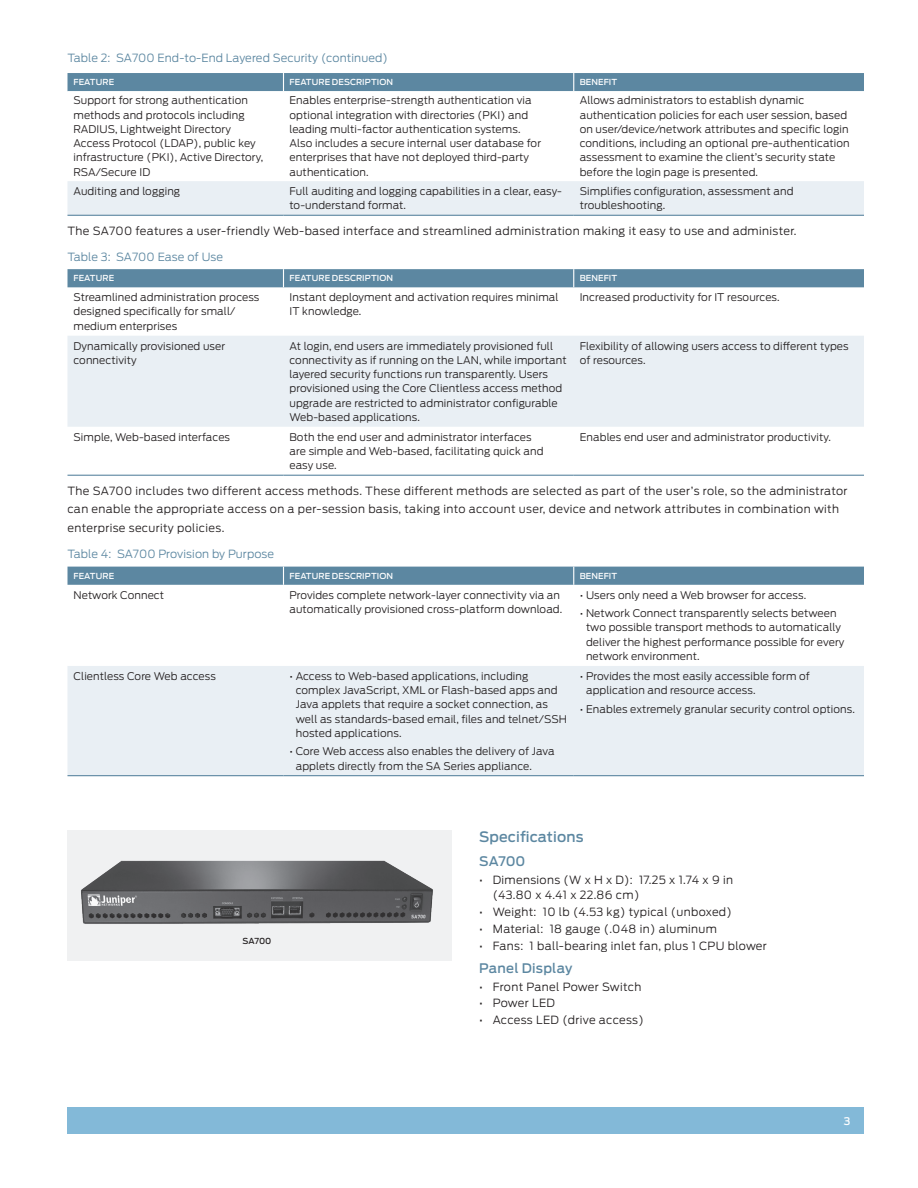
<style>
.page{position:relative;width:918px;height:1188px;background:#fff}
.page>*{position:absolute;margin:0;border:0;box-sizing:border-box;transform-origin:0 0}
.t1{font:500 14.25px "Antenna";letter-spacing:.01em;color:#5c87a1}
.t2{font:500 13.2px "Antenna";letter-spacing:.015em;color:#5c87a1}
.t3{font:300 11.25px/18.8px "Antenna";letter-spacing:.03em;color:#231f20}
.t4{font:300 11.25px "Antenna";letter-spacing:.01em;color:#5c87a1}
.t5{font:300 10.5px/14.2px "Antenna";letter-spacing:.01em;color:#231f20}
.t6{font:500 10.5px "Antenna";color:#fff}
.t7{font:500 8.25px "Antenna";letter-spacing:.015em;color:#fff}
.t8{font:500 8.25px "Antenna";letter-spacing:-.005em;color:#231f20}
</style>
<div class="page">
<div style="left:68px;top:1107px;width:796px;height:27px;background:#83b9d8"></div>
<div style="left:68px;top:181px;width:796px;height:34px;background:#e9eff4"></div>
<div style="left:68px;top:73px;width:796px;height:18px;background:#5c87a1"></div>
<hr style="left:68px;top:215px;width:216px;height:1px;background:#5c87a1">
<hr style="left:284px;top:215px;width:290px;height:1px;background:#5c87a1">
<hr style="left:574px;top:215px;width:290px;height:1px;background:#5c87a1">
<div style="left:68px;top:336px;width:796px;height:91px;background:#e9eff4"></div>
<svg style="left:68px;top:474px;width:796px;height:1px"></svg>
<div style="left:68px;top:269px;width:796px;height:18px;background:#5c87a1"></div>
<hr style="left:68px;top:475px;width:216px;height:1px;background:#5c87a1">
<hr style="left:284px;top:475px;width:290px;height:1px;background:#5c87a1">
<hr style="left:574px;top:475px;width:290px;height:1px;background:#5c87a1">
<div style="left:68px;top:666px;width:796px;height:109px;background:#e9eff4"></div>
<div style="left:68px;top:567px;width:796px;height:18px;background:#5c87a1"></div>
<hr style="left:68px;top:775px;width:216px;height:1px;background:#5c87a1">
<hr style="left:284px;top:775px;width:290px;height:1px;background:#5c87a1">
<hr style="left:574px;top:775px;width:290px;height:1px;background:#5c87a1">
<div style="left:68px;top:831px;width:384px;height:130px;background:#f0f1f2"></div>
<img style="left:81px;top:860px;width:352px;height:64px">
<p class="t4" style="left:68px;top:52px;width:322px">Table 2: SA700 End-to-End Layered Security (continued)</p>
<p class="t7" style="left:74px;top:77px;width:12px">FEAT</p>
<p class="t7" style="left:96px;top:77px;width:19px">URE</p>
<p class="t7" style="left:290px;top:77px;width:12px">FEAT</p>
<p class="t7" style="left:312px;top:77px;width:34px">URE DESC</p>
<p class="t7" style="left:356px;top:77px;width:38px">RIPTION</p>
<p class="t7" style="left:580px;top:77px;width:37px">BENEFIT</p>
<p class="t5" style="left:74px;top:94px;width:191px">Support for strong authentication methods and protocols including<br>RADIUS, Lightweight Directory<br>Access Protocol (LDAP), public key infrastructure (PKI), Active Directory,<br>RSA/Secure ID</p>
<p class="t5" style="left:289px;top:94px;width:253px">Enables enterprise-strength authentication via optional integration with directories (PKI) and leading multi-factor authentication systems.<br>Also includes a secure internal user database for enterprises that have not deployed third-party authentication.</p>
<p class="t5" style="left:580px;top:94px;width:272px">Allows administrators to establish dynamic authentication policies for each user session, based on user/device/network attributes and specific login conditions, including an optional pre-authentication assessment to examine the client’s security state before the login page is presented.</p>
<p class="t5" style="left:73px;top:184px;width:108px">Auditing and logging</p>
<p class="t5" style="left:289px;top:184px;width:274px">Full auditing and logging capabilities in a clear, easy&shy;to-understand format.</p>
<p class="t5" style="left:580px;top:184px;width:215px">Simplifies configuration, assessment and troubleshooting.</p>
<p class="t3" style="left:68px;top:221px;width:731px">The SA700 features a user-friendly Web-based interface and streamlined administration making it easy to use and administer.</p>
<p class="t4" style="left:68px;top:250px;width:157px">Table 3: SA700 Ease of Use</p>
<p class="t7" style="left:74px;top:273px;width:12px">FEAT</p>
<p class="t7" style="left:96px;top:273px;width:19px">URE</p>
<p class="t7" style="left:290px;top:273px;width:12px">FEAT</p>
<p class="t7" style="left:312px;top:273px;width:34px">URE DESC</p>
<p class="t7" style="left:356px;top:273px;width:38px">RIPTION</p>
<p class="t7" style="left:580px;top:273px;width:37px">BENEFIT</p>
<p class="t5" style="left:74px;top:290px;width:187px">Streamlined administration process designed specifically for small/ medium enterprises</p>
<p class="t5" style="left:289px;top:290px;width:271px">Instant deployment and activation requires minimal<br>IT knowledge.</p>
<p class="t5" style="left:580px;top:290px;width:201px">Increased productivity for IT resources.</p>
<p class="t5" style="left:73px;top:339px;width:153px">Dynamically provisioned user connectivity</p>
<p class="t5" style="left:289px;top:339px;width:279px">At login, end users are immediately provisioned full connectivity as if running on the LAN, while important layered security functions run transparently. Users provisioned using the Core Clientless access method upgrade are restricted to administrator configurable Web-based applications.</p>
<p class="t5" style="left:580px;top:339px;width:270px">Flexibility of allowing users access to different types of resources.</p>
<p class="t5" style="left:73px;top:430px;width:158px">Simple, Web-based interfaces</p>
<p class="t5" style="left:289px;top:430px;width:256px">Both the end user and administrator interfaces are simple and Web-based, facilitating quick and easy use.</p>
<p class="t5" style="left:580px;top:430px;width:253px">Enables end user and administrator productivity.</p>
<p class="t3" style="left:68px;top:481px;width:782px">The SA700 includes two different access methods. These different methods are selected as part of the user’s role, so the administrator can enable the appropriate access on a per-session basis, taking into account user, device and network attributes in combination with enterprise security policies.</p>
<p class="t4" style="left:68px;top:548px;width:208px">Table 4: SA700 Provision by Purpose</p>
<p class="t7" style="left:74px;top:571px;width:12px">FEAT</p>
<p class="t7" style="left:96px;top:571px;width:19px">URE</p>
<p class="t7" style="left:290px;top:571px;width:12px">FEAT</p>
<p class="t7" style="left:312px;top:571px;width:34px">URE DESC</p>
<p class="t7" style="left:356px;top:571px;width:38px">RIPTION</p>
<p class="t7" style="left:580px;top:571px;width:37px">BENEFIT</p>
<p class="t5" style="left:74px;top:588px;width:92px">Network Connect</p>
<p class="t5" style="left:289px;top:588px;width:274px">Provides complete network-layer connectivity via an automatically provisioned cross-platform download.</p>
<p class="t5" style="left:580px;top:588px;width:228px">• Users only need a Web browser for access.</p>
<p class="t5" style="left:586px;top:606px;width:260px;text-indent:-6px">• Network Connect transparently selects between two possible transport methods to automatically deliver the highest performance possible for every network environment.</p>
<p class="t5" style="left:73px;top:669px;width:144px">Clientless Core Web access</p>
<p class="t5" style="left:296px;top:669px;width:273px;text-indent:-6px">• Access to Web-based applications, including complex JavaScript, XML or Flash-based apps and Java applets that require a socket connection, as well as standards-based email, files and telnet/SSH hosted applications.</p>
<p class="t5" style="left:296px;top:745px;width:260px;text-indent:-6px">• Core Web access also enables the delivery of Java applets directly from the SA Series appliance.</p>
<p class="t5" style="left:586px;top:669px;width:225px;text-indent:-6px">• Provides the most easily accessible form of application and resource access.</p>
<p class="t5" style="left:580px;top:702px;width:277px">• Enables extremely granular security control options.</p>
<p class="t8" style="left:242px;top:936px;width:30px">SA700</p>
<h1 class="t1" style="left:479px;top:828px;width:106px">SPECIFICATIONS</h1>
<p class="t2" style="left:479px;top:853px;width:48px">SA700</p>
<p class="t3" style="left:493px;top:872px;width:242px;line-height:15.8px;text-indent:-14px">• Dimensions (W x H x D): 17.25 x 1.74 x 9 in (43.80 x 4.41 x 22.86 cm)</p>
<p class="t3" style="left:479px;top:903px;width:254px">• Weight: 10 lb (4.53 kg) typical (unboxed)</p>
<p class="t3" style="left:479px;top:920px;width:239px">• Material: 18 gauge (.048 in) aluminum</p>
<p class="t3" style="left:479px;top:936px;width:289px">• Fans: 1 ball-bearing inlet fan, plus 1 CPU blower</p>
<p class="t2" style="left:479px;top:960px;width:95px">PANEL DISPLAY</p>
<p class="t3" style="left:479px;top:977px;width:164px">• Front Panel Power Switch</p>
<p class="t3" style="left:479px;top:994px;width:77px">• Power LED</p>
<p class="t3" style="left:479px;top:1011px;width:166px">• Access LED (drive access)</p>
<p class="t6" style="left:844px;top:1115px;width:8px">3</p>
</div>
